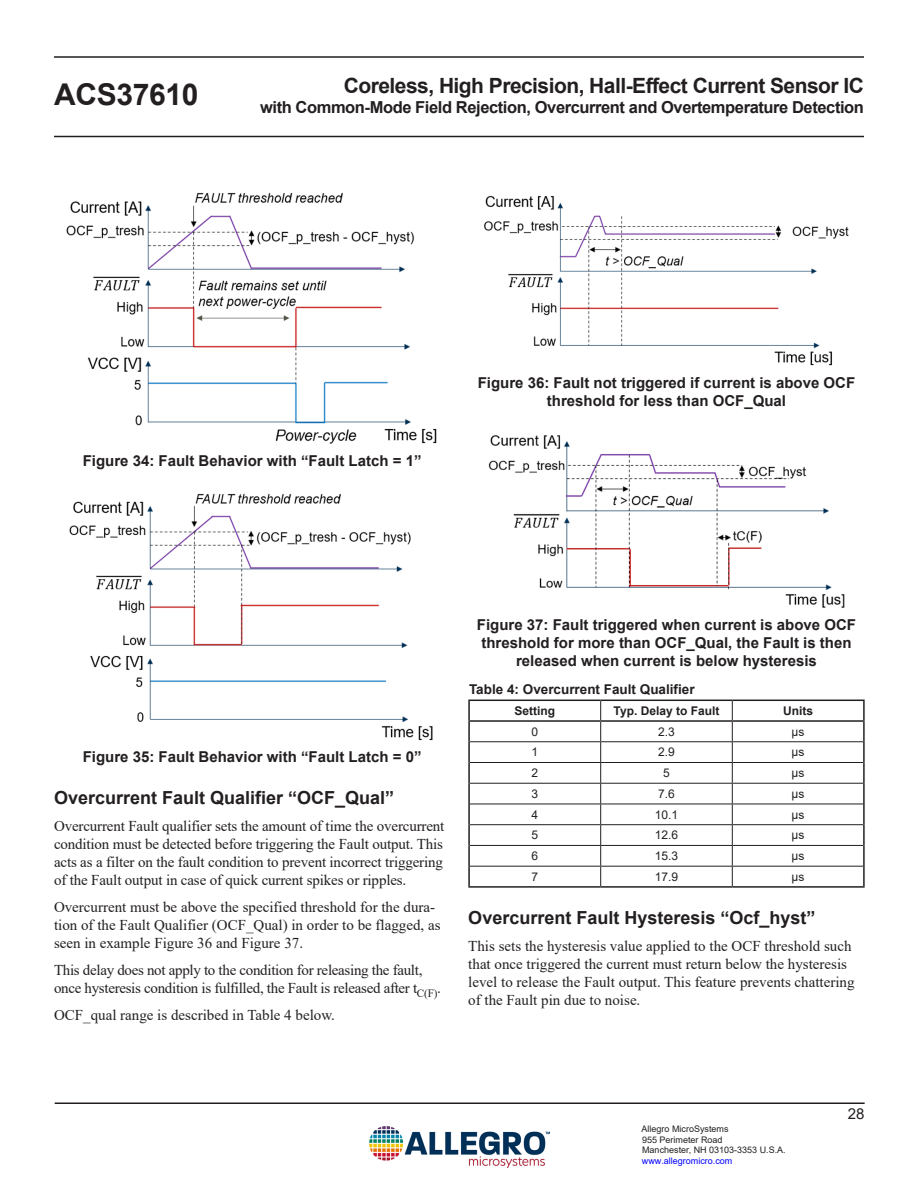
<style>
.page{position:relative;width:918px;height:1188px;background:#fff}
.page>*{position:absolute;margin:0;border:0;box-sizing:border-box;transform-origin:0 0}
.t1{font:700 30px "Arial";letter-spacing:-.01em;color:#231f20}
.t2{font:700 21px "Arial";letter-spacing:-.025em;color:#231f20}
.Heading_2{font:700 18px "Arial";color:#231f20}
.t3{font:700 16.5px "Arial";letter-spacing:-.025em;color:#231f20}
.Normal_-_Follow_Page{font:15px/18px "Times New Roman";color:#231f20}
.t4{font:700 15px/18px "Arial";color:#231f20;text-align:center}
.Normal_-_Follow_Page-2{font:15px/18px "Times New Roman";letter-spacing:-.02em;color:#231f20}
.t5{font:15px "Arial";color:#231f20}
.t6{font:700 13.5px "Arial";color:#231f20}
.Table_Cell_Centered{font:12px "Arial";color:#231f20}
.Table_Cell_Centered-2{font:700 12px "Arial";color:#231f20}
.t7{font:9px/10.8px "Arial";color:#231f20}
.t8{font:9px "Arial";color:#00f}
</style>
<div class="page">
<hr style="left:55px;top:1102px;width:810px;height:2px;background:#231f20">
<hr style="left:54px;top:136px;width:810px;height:1px;background:#231f20">
<hr style="left:54px;top:56px;width:810px;height:2px;background:#231f20">
<img style="left:370px;top:1126px;width:180px;height:42px">
<img style="left:66px;top:193px;width:371px;height:251px">
<img style="left:69px;top:493px;width:364px;height:248px">
<img style="left:484px;top:196px;width:365px;height:170px">
<img style="left:488px;top:435px;width:357px;height:173px">
<hr style="left:470px;top:741px;width:131px;height:1px;background:#231f20">
<hr style="left:601px;top:741px;width:131px;height:1px;background:#231f20">
<hr style="left:732px;top:741px;width:131px;height:1px;background:#231f20">
<hr style="left:470px;top:762px;width:131px;height:1px;background:#231f20">
<hr style="left:601px;top:762px;width:131px;height:1px;background:#231f20">
<hr style="left:732px;top:762px;width:131px;height:1px;background:#231f20">
<hr style="left:470px;top:783px;width:131px;height:1px;background:#231f20">
<hr style="left:601px;top:783px;width:131px;height:1px;background:#231f20">
<hr style="left:732px;top:783px;width:131px;height:1px;background:#231f20">
<hr style="left:470px;top:804px;width:131px;height:1px;background:#231f20">
<hr style="left:601px;top:804px;width:131px;height:1px;background:#231f20">
<hr style="left:732px;top:804px;width:131px;height:1px;background:#231f20">
<hr style="left:470px;top:824px;width:131px;height:1px;background:#231f20">
<hr style="left:601px;top:824px;width:131px;height:1px;background:#231f20">
<hr style="left:732px;top:824px;width:131px;height:1px;background:#231f20">
<hr style="left:470px;top:845px;width:131px;height:1px;background:#231f20">
<hr style="left:601px;top:845px;width:131px;height:1px;background:#231f20">
<hr style="left:732px;top:845px;width:131px;height:1px;background:#231f20">
<hr style="left:470px;top:866px;width:131px;height:1px;background:#231f20">
<hr style="left:601px;top:866px;width:131px;height:1px;background:#231f20">
<svg style="left:600px;top:701px;width:1px;height:185px"></svg>
<hr style="left:732px;top:866px;width:131px;height:1px;background:#231f20">
<svg style="left:732px;top:701px;width:1px;height:185px"></svg>
<hr style="left:468px;top:700px;width:133px;height:1px;background:#231f20">
<svg style="left:468px;top:701px;width:2px;height:19px"></svg>
<hr style="left:601px;top:700px;width:131px;height:1px;background:#231f20">
<hr style="left:732px;top:700px;width:133px;height:1px;background:#231f20">
<svg style="left:863px;top:701px;width:2px;height:19px"></svg>
<hr style="left:468px;top:720px;width:133px;height:2px;background:#231f20">
<hr style="left:468px;top:722px;width:2px;height:20px;background:#231f20">
<hr style="left:601px;top:720px;width:131px;height:2px;background:#231f20">
<hr style="left:732px;top:720px;width:133px;height:2px;background:#231f20">
<hr style="left:863px;top:722px;width:2px;height:20px;background:#231f20">
<hr style="left:468px;top:742px;width:2px;height:20px;background:#231f20">
<hr style="left:863px;top:742px;width:2px;height:20px;background:#231f20">
<hr style="left:468px;top:762px;width:2px;height:21px;background:#231f20">
<hr style="left:863px;top:762px;width:2px;height:21px;background:#231f20">
<hr style="left:468px;top:783px;width:2px;height:21px;background:#231f20">
<hr style="left:863px;top:783px;width:2px;height:21px;background:#231f20">
<hr style="left:468px;top:804px;width:2px;height:21px;background:#231f20">
<hr style="left:863px;top:804px;width:2px;height:21px;background:#231f20">
<hr style="left:468px;top:825px;width:2px;height:20px;background:#231f20">
<hr style="left:863px;top:825px;width:2px;height:20px;background:#231f20">
<hr style="left:468px;top:845px;width:2px;height:21px;background:#231f20">
<hr style="left:863px;top:845px;width:2px;height:21px;background:#231f20">
<hr style="left:468px;top:866px;width:2px;height:20px;background:#231f20">
<hr style="left:863px;top:866px;width:2px;height:20px;background:#231f20">
<hr style="left:468px;top:886px;width:133px;height:2px;background:#231f20">
<hr style="left:601px;top:886px;width:131px;height:2px;background:#231f20">
<hr style="left:732px;top:886px;width:133px;height:2px;background:#231f20">
<h1 class="t1" style="left:54px;top:74px;width:146px">ACS37610</h1>
<h2 class="t2" style="left:344px;top:71px;width:522px">Coreless, High Precision, Hall-Effect Current Sensor IC</h2>
<p class="t3" style="left:260px;top:96px;width:605px">with Common-Mode Field Rejection, Overcurrent and Overtemperature Detection</p>
<p class="t4" style="left:478px;top:374px;width:379px">Figure 36: Fault not triggered if current is above OCF threshold for less than OCF_Qual</p>
<p class="t4" style="left:83px;top:452px;width:340px">Figure 34: Fault Behavior with “Fault Latch = 1”</p>
<p class="t4" style="left:83px;top:748px;width:340px">Figure 35: Fault Behavior with “Fault Latch = 0”</p>
<p class="Heading_2" style="left:54px;top:785px;width:342px">Overcurrent Fault Qualifier “OCF_Qual”</p>
<p class="Normal_-_Follow_Page" style="left:54px;top:816px;width:392px;text-align:justify">Overcurrent Fault qualifier sets the amount of time the overcurrent condition must be detected before triggering the Fault output. This acts as a filter on the fault condition to prevent incorrect triggering of the Fault output in case of quick current spikes or ripples.</p>
<p class="Normal_-_Follow_Page" style="left:54px;top:897px;width:388px">Overcurrent must be above the specified threshold for the dura&shy;tion of the Fault Qualifier (OCF_Qual) in order to be flagged, as seen in example Figure 36 and Figure 37.</p>
<p class="Normal_-_Follow_Page-2" style="left:54px;top:960px;width:389px">This delay does not apply to the condition for releasing the fault, once hysteresis condition is fulfilled, the Fault is released after t<sub>C(F)</sub>.</p>
<p class="Normal_-_Follow_Page" style="left:54px;top:1005px;width:282px">OCF_qual range is described in Table 4 below.</p>
<p class="t4" style="left:477px;top:616px;width:381px">Figure 37: Fault triggered when current is above OCF threshold for more than OCF_Qual, the Fault is then released when current is below hysteresis</p>
<p class="t6" style="left:469px;top:680px;width:227px">Table 4: Overcurrent Fault Qualifier</p>
<p class="Table_Cell_Centered-2" style="left:515px;top:702px;width:42px">Setting</p>
<p class="Table_Cell_Centered-2" style="left:614px;top:702px;width:107px">Typ. Delay to Fault</p>
<p class="Table_Cell_Centered-2" style="left:783px;top:702px;width:31px">Units</p>
<p class="Table_Cell_Centered" style="left:532px;top:723px;width:8px">0</p>
<p class="Table_Cell_Centered" style="left:658px;top:723px;width:18px">2.3</p>
<p class="Table_Cell_Centered" style="left:792px;top:723px;width:14px">μs</p>
<p class="Table_Cell_Centered" style="left:532px;top:744px;width:8px">1</p>
<p class="Table_Cell_Centered" style="left:658px;top:744px;width:18px">2.9</p>
<p class="Table_Cell_Centered" style="left:792px;top:744px;width:14px">μs</p>
<p class="Table_Cell_Centered" style="left:532px;top:765px;width:8px">2</p>
<p class="Table_Cell_Centered" style="left:663px;top:765px;width:8px">5</p>
<p class="Table_Cell_Centered" style="left:792px;top:765px;width:14px">μs</p>
<p class="Table_Cell_Centered" style="left:532px;top:785px;width:8px">3</p>
<p class="Table_Cell_Centered" style="left:658px;top:785px;width:18px">7.6</p>
<p class="Table_Cell_Centered" style="left:792px;top:785px;width:14px">μs</p>
<p class="Table_Cell_Centered" style="left:532px;top:806px;width:8px">4</p>
<p class="Table_Cell_Centered" style="left:655px;top:806px;width:25px">10.1</p>
<p class="Table_Cell_Centered" style="left:792px;top:806px;width:14px">μs</p>
<p class="Table_Cell_Centered" style="left:532px;top:827px;width:8px">5</p>
<p class="Table_Cell_Centered" style="left:655px;top:827px;width:25px">12.6</p>
<p class="Table_Cell_Centered" style="left:792px;top:827px;width:14px">μs</p>
<p class="Table_Cell_Centered" style="left:532px;top:848px;width:8px">6</p>
<p class="Table_Cell_Centered" style="left:655px;top:848px;width:25px">15.3</p>
<p class="Table_Cell_Centered" style="left:792px;top:848px;width:14px">μs</p>
<p class="Table_Cell_Centered" style="left:532px;top:868px;width:8px">7</p>
<p class="Table_Cell_Centered" style="left:655px;top:868px;width:25px">17.9</p>
<p class="Table_Cell_Centered" style="left:792px;top:868px;width:14px">μs</p>
<p class="Heading_2" style="left:468px;top:905px;width:349px">Overcurrent Fault Hysteresis “Ocf_hyst”</p>
<p class="Normal_-_Follow_Page" style="left:468px;top:936px;width:388px">This sets the hysteresis value applied to the OCF threshold such that once triggered the current must return below the hysteresis level to release the Fault output. This feature prevents chattering of the Fault pin due to noise.</p>
<p class="t7" style="left:642px;top:1123px;width:146px">Allegro MicroSystems<br>955 Perimeter Road<br>Manchester, NH 03103-3353 U.S.A.</p>
<p class="t8" style="left:642px;top:1155px;width:92px">www.allegromicro.com</p>
<p class="t5" style="left:848px;top:1103px;width:18px">28</p>
</div>
